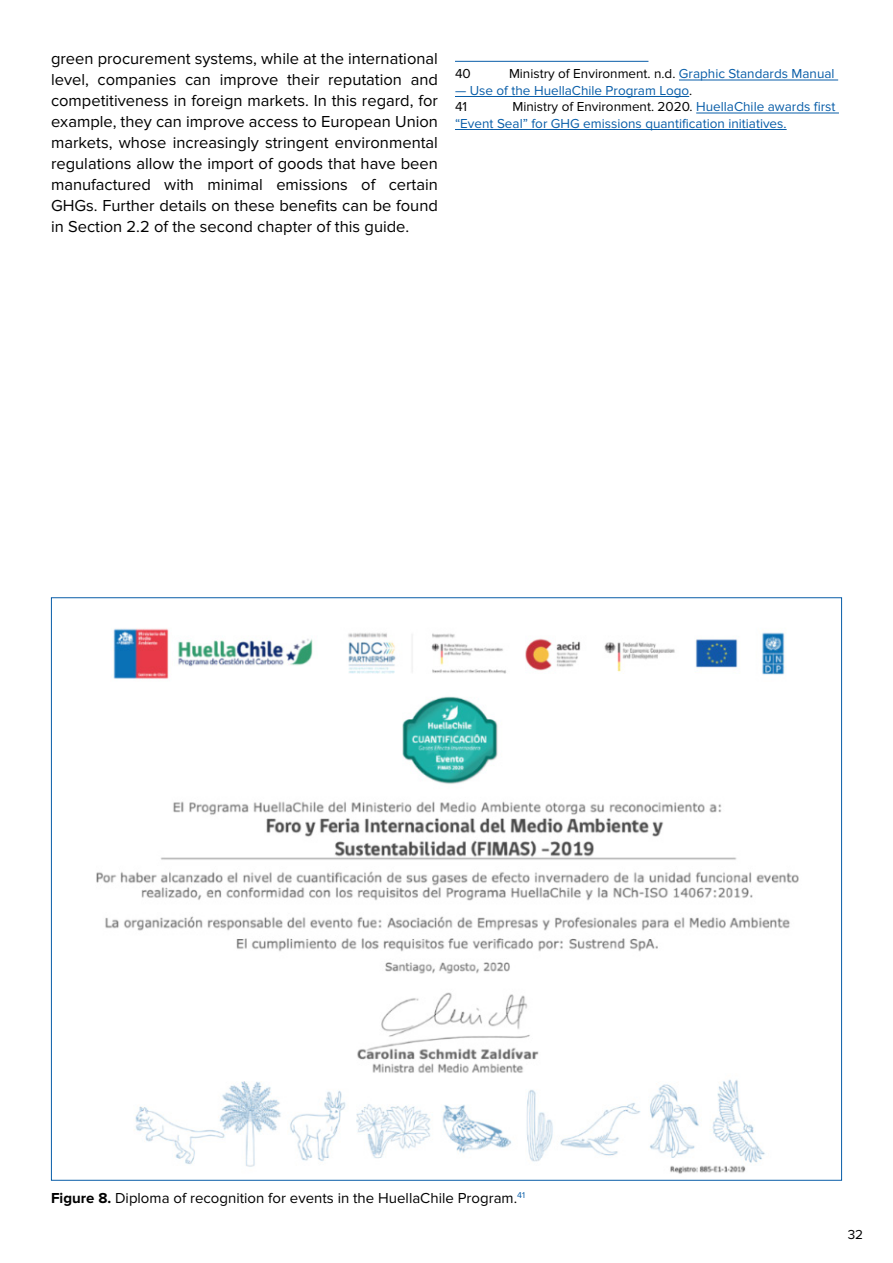
<style>
.page{position:relative;width:893px;height:1263px;background:#fff}
.page>*{position:absolute;margin:0;border:0;box-sizing:border-box;transform-origin:0 0}
.t1{font:16.5px/21px "Proxima Nova";color:#000;text-align:justify}
.t2{font:15px "Proxima Nova";color:#000}
.t3{font:13.5px/16.5px "Proxima Nova";color:#085da8}
.t4{font:13.5px "Proxima Nova";color:#000}
.s1{color:#085da8}
.s2{color:#000}
.s3{font-weight:700}
</style>
<div class="page">
<img style="left:96px;top:628px;width:703px;height:546px">
<hr style="left:679px;top:80px;width:159px;height:1px;background:#085da8">
<hr style="left:455px;top:96px;width:234px;height:1px;background:#085da8">
<hr style="left:696px;top:113px;width:143px;height:1px;background:#085da8">
<hr style="left:455px;top:129px;width:332px;height:1px;background:#085da8">
<hr style="left:455px;top:61px;width:193px;height:1px;background:#085da8">
<p class="t1" style="left:51px;top:48px;width:388px">green procurement systems, while at the international level, companies can improve their reputation and competitiveness in foreign markets. In this regard, for example, they can improve access to European Union markets, whose increasingly stringent environmental regulations allow the import of goods that have been manufactured with minimal emissions of certain GHGs. Further details on these benefits can be found in Section 2.2 of the second chapter of this guide.</p>
<p class="t4" style="left:455px;top:66px;width:17px">40</p>
<p class="t4" style="left:509px;top:66px;width:327px">Ministry of Environment. n.d. <span class="s1">Graphic Standards Manual</span></p>
<p class="t3" style="left:455px;top:82px;width:239px">— Use of the HuellaChile Program Logo<span class="s2">.<br>41</span></p>
<p class="t3" style="left:455px;top:99px;width:382px;text-indent:57px"><span class="s2">Ministry of Environment. 2020.</span> HuellaChile awards first “Event Seal” for GHG emissions quantification initiatives.</p>
<p class="t2" style="left:51px;top:1190px;width:475px"><span class="s3">Figure 8.</span> Diploma of recognition for events in the HuellaChile Program.<sup>41</sup></p>
<p class="t4" style="left:848px;top:1226px;width:17px">32</p>
</div>
